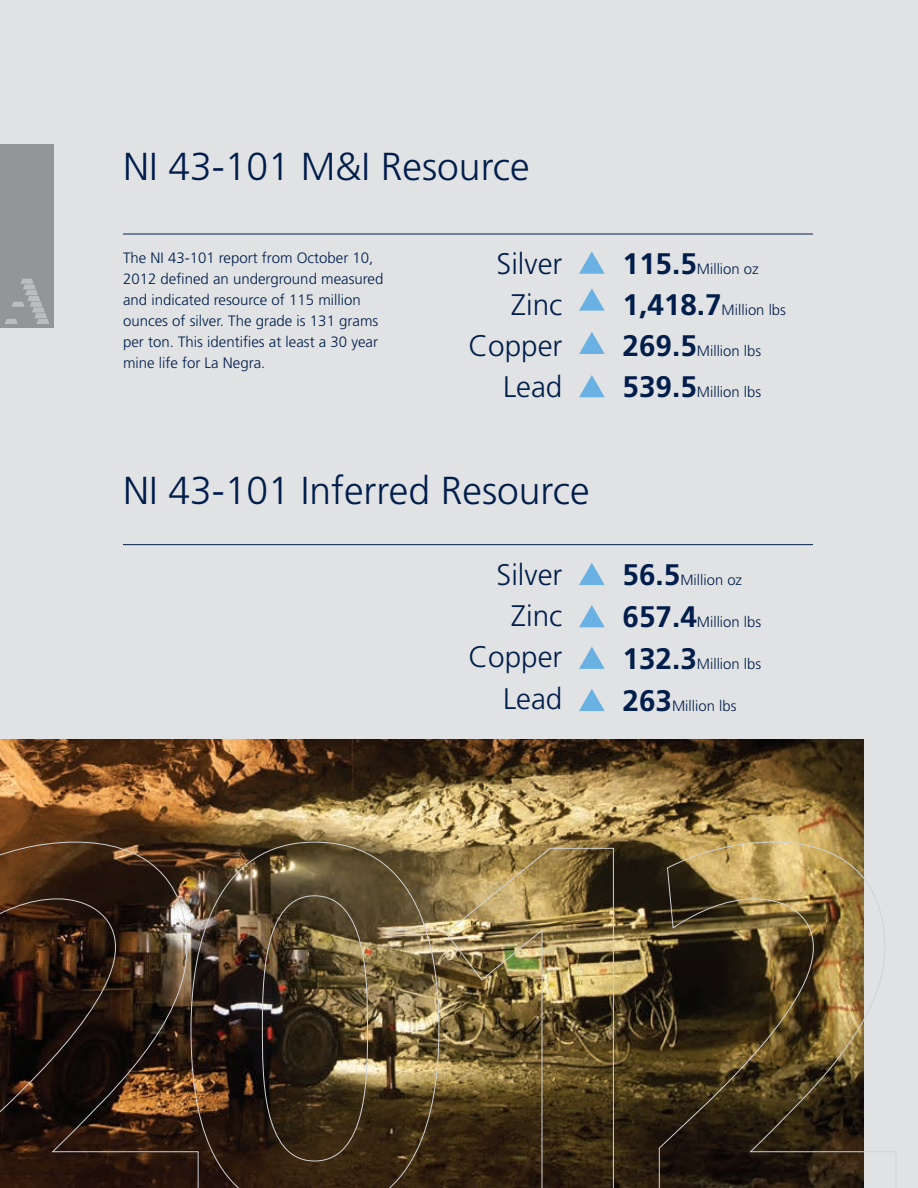
<style>
.page{position:relative;width:918px;height:1188px;background:#e1e2e4}
.page>*{position:absolute;margin:0;border:0;box-sizing:border-box;transform-origin:0 0}
.t1{font:300 39px "Frutiger";color:#001e4c}
.t2{font:300 29.7px/41.2px "Frutiger";color:#001e4c;text-align:right}
.t3{font:300 15px/21px "Frutiger";color:#001e4c}
.t4{font:300 14.85px "Frutiger";color:#001e4c}
.s1{font-weight:700;font-size:29.7px}
</style>
<div class="page">
<img style="left:0;top:740px;width:864px;height:101px">
<div style="left:0;top:144px;width:54px;height:184px;background:#939598"></div>
<svg style="left:5px;top:279px;width:45px;height:45px"></svg>
<svg style="left:579px;top:251px;width:26px;height:23px"></svg>
<svg style="left:579px;top:288px;width:26px;height:23px"></svg>
<svg style="left:579px;top:332px;width:26px;height:22px"></svg>
<svg style="left:579px;top:375px;width:26px;height:22px"></svg>
<svg style="left:579px;top:563px;width:26px;height:22px"></svg>
<svg style="left:579px;top:605px;width:26px;height:22px"></svg>
<svg style="left:579px;top:647px;width:26px;height:22px"></svg>
<svg style="left:579px;top:689px;width:26px;height:22px"></svg>
<hr style="left:123px;top:234px;width:690px;height:1px;background:#001e4c">
<hr style="left:123px;top:544px;width:690px;height:1px;background:#001e4c">
<img style="left:0;top:841px;width:896px;height:347px">
<h1 class="t1" style="left:123px;top:144px;width:408px">NI 43-101 M&amp;I Resource</h1>
<h2 class="t2" style="left:468px;top:243px;width:96px">Silver<br>Zinc<br>Copper<br>Lead</h2>
<p class="t3" style="left:123px;top:248px;width:262px">The NI 43-101 report from October 10, 2012 defined an underground measured and indicated resource of 115 million ounces of silver. The grade is 131 grams per ton. This identifies at least a 30 year mine life for La Negra.</p>
<p class="t4" style="left:623px;top:260px;width:138px"><span class="s1">115.5</span>Million oz</p>
<p class="t4" style="left:623px;top:301px;width:165px"><span class="s1">1,418.7</span>Million lbs</p>
<p class="t4" style="left:623px;top:343px;width:140px"><span class="s1">269.5</span>Million lbs</p>
<p class="t4" style="left:623px;top:384px;width:140px"><span class="s1">539.5</span>Million lbs</p>
<h1 class="t1" style="left:123px;top:468px;width:468px">NI 43-101 Inferred Resource</h1>
<h2 class="t2" style="left:468px;top:554px;width:96px">Silver<br>Zinc<br>Copper<br>Lead</h2>
<p class="t4" style="left:623px;top:571px;width:121px"><span class="s1">56.5</span>Million oz</p>
<p class="t4" style="left:623px;top:613px;width:140px"><span class="s1">657.4</span>Million lbs</p>
<p class="t4" style="left:623px;top:655px;width:140px"><span class="s1">132.3</span>Million lbs</p>
<p class="t4" style="left:623px;top:697px;width:115px"><span class="s1">263</span>Million lbs</p>
</div>
